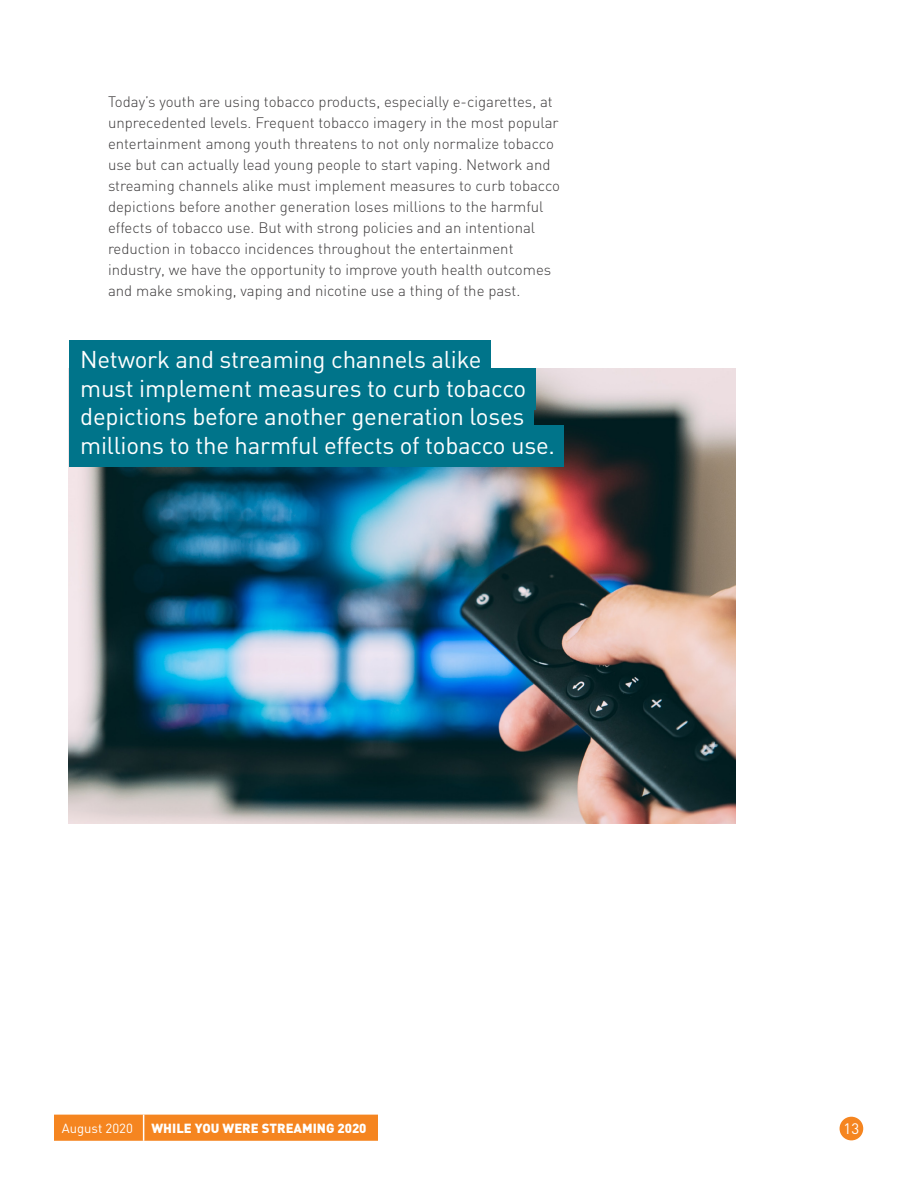
<style>
.page{position:relative;width:918px;height:1188px;background:#fff}
.page>*{position:absolute;margin:0;border:0;box-sizing:border-box;transform-origin:0 0}
.Callout{font:24px "DIN";letter-spacing:-.01em;color:#fff}
.Body{font:300 15px/21px "DIN";color:#3c3a3b}
.t1{font:15px "DIN";color:#fff}
.t2{font:900 13.05px "DIN";color:#fff}
.t3{font:13.05px "DIN";color:#fff}
</style>
<div class="page">
<div style="left:840px;top:1117px;width:23px;height:23px;background:#f58520;border-radius:50%"></div>
<div style="left:54px;top:1115px;width:324px;height:26px;background:#f58520"></div>
<img style="left:68px;top:368px;width:668px;height:456px">
<div style="left:69px;top:340px;width:422px;height:42px;background:#00748a"></div>
<div style="left:69px;top:368px;width:466px;height:42px;background:#00748a"></div>
<div style="left:69px;top:397px;width:465px;height:42px;background:#00748a"></div>
<div style="left:69px;top:425px;width:495px;height:42px;background:#00748a"></div>
<p class="Body" style="left:108px;top:91px;width:454px">Today’s youth are using tobacco products, especially e-cigarettes, at unprecedented levels. Frequent tobacco imagery in the most popular entertainment among youth threatens to not only normalize tobacco use but can actually lead young people to start vaping. Network and streaming channels alike must implement measures to curb tobacco depictions before another generation loses millions to the harmful effects of tobacco use. But with strong policies and an intentional reduction in tobacco incidences throughout the entertainment industry, we have the opportunity to improve youth health outcomes and make smoking, vaping and nicotine use a thing of the past.</p>
<p class="Callout" style="left:80px;top:344px;width:403px">Network and streaming channels alike</p>
<p class="Callout" style="left:80px;top:373px;width:448px">must implement measures to curb tobacco</p>
<p class="Callout" style="left:80px;top:401px;width:446px">depictions before another generation loses</p>
<p class="Callout" style="left:80px;top:430px;width:476px">millions to the harmful effects of tobacco use.</p>
<p class="t3" style="left:62px;top:1120px;width:73px">August 2020</p>
<p class="t2" style="left:151px;top:1120px;width:217px">WHILE YOU WERE STREAMING 2020</p>
<p class="t1" style="left:844px;top:1119px;width:17px">13</p>
</div>
